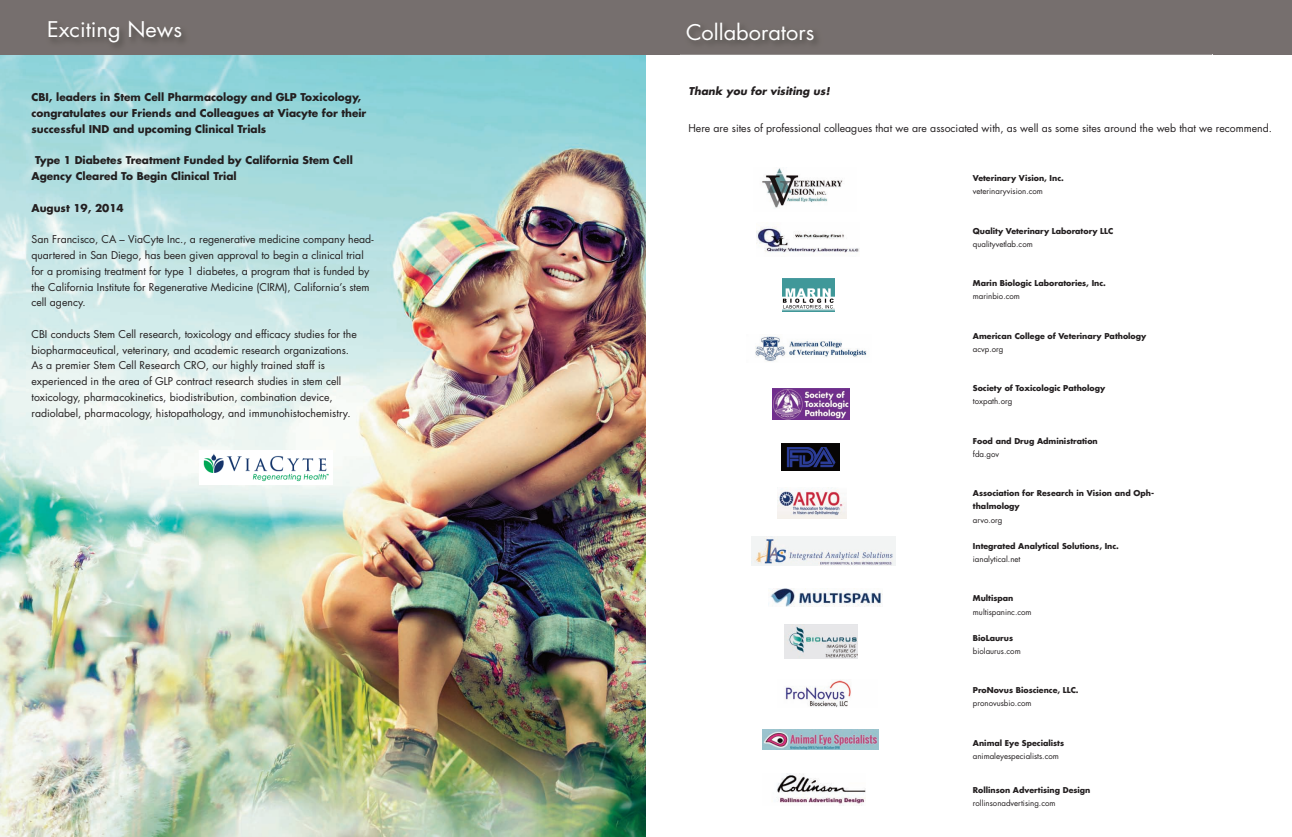
<style>
.page{position:relative;width:1292px;height:837px;background:#fff}
.page>*{position:absolute;margin:0;border:0;box-sizing:border-box;transform-origin:0 0}
.t1{font:21px "Futura";color:#fff;scale:1.04 1}
.t2{font:10.5px/15.8px "Futura";color:#231f20}
.t3{font:700 10.5px/15.8px "Futura";color:#231f20}
.t4{font:italic 700 10.5px "Futura";color:#231f20}
.t5{font:700 7.88px/13.1px "Futura";color:#231f20}
.t6{font:7.88px "Futura";color:#231f20}
</style>
<div class="page">
<img style="left:0;top:55px;width:646px;height:782px">
<div style="left:0;top:0;width:1292px;height:55px;background:#766f6e"></div>
<img style="left:41px;top:25px;width:532px;height:43px">
<img style="left:199px;top:450px;width:134px;height:34px">
<img style="left:680px;top:27px;width:532px;height:28px">
<img style="left:756px;top:227px;width:103px;height:26px">
<img style="left:782px;top:279px;width:52px;height:32px">
<img style="left:777px;top:774px;width:88px;height:30px">
<img style="left:762px;top:168px;width:81px;height:40px">
<img style="left:781px;top:443px;width:58px;height:27px">
<img style="left:755px;top:336px;width:112px;height:26px">
<img style="left:777px;top:487px;width:69px;height:31px">
<img style="left:751px;top:537px;width:144px;height:28px">
<img style="left:768px;top:589px;width:114px;height:17px">
<img style="left:784px;top:624px;width:73px;height:35px">
<img style="left:785px;top:680px;width:66px;height:27px">
<img style="left:763px;top:729px;width:116px;height:20px">
<img style="left:772px;top:388px;width:77px;height:31px">
<h1 class="t1" style="left:47px;top:15px;width:131px">Exciting News</h1>
<p class="t3" style="left:32px;top:89px;width:336px">CBI, leaders in Stem Cell Pharmacology and GLP Toxicology, congratulates our Friends and Colleagues at Viacyte for their successful IND and upcoming Clinical Trials</p>
<p class="t3" style="left:32px;top:152px;width:323px;text-indent:4px">Type 1 Diabetes Treatment Funded by California Stem Cell<br>Agency Cleared To Begin Clinical Trial</p>
<p class="t3" style="left:32px;top:199px;width:94px">August 19, 2014</p>
<p class="t2" style="left:32px;top:231px;width:343px">San Francisco, CA – ViaCyte Inc., a regenerative medicine company head&shy;quartered in San Diego, has been given approval to begin a clinical trial for a promising treatment for type 1 diabetes, a program that is funded by the California Institute for Regenerative Medicine (CIRM), California’s stem cell agency.</p>
<p class="t2" style="left:32px;top:326px;width:327px">CBI conducts Stem Cell research, toxicology and efficacy studies for the biopharmaceutical, veterinary, and academic research organizations.<br>As a premier Stem Cell Research CRO, our highly trained staff is experienced in the area of GLP contract research studies in stem cell toxicology, pharmacokinetics, biodistribution, combination device, radiolabel, pharmacology, histopathology, and immunohistochemistry.</p>
<h1 class="t1" style="left:686px;top:17px;width:125px">Collaborators</h1>
<p class="t4" style="left:688px;top:84px;width:143px">Thank you for visiting us!</p>
<p class="t2" style="left:688px;top:120px;width:585px">Here are sites of professional colleagues that we are associated with, as well as some sites around the web that we recommend.</p>
<p class="t5" style="left:973px;top:171px;width:92px">Veterinary Vision, Inc.</p>
<p class="t6" style="left:973px;top:186px;width:72px">veterinaryvision.com</p>
<p class="t5" style="left:973px;top:224px;width:142px">Quality Veterinary Laboratory LLC</p>
<p class="t6" style="left:973px;top:238px;width:61px">qualityvetlab.com</p>
<p class="t5" style="left:973px;top:276px;width:134px">Marin Biologic Laboratories, Inc.</p>
<p class="t6" style="left:973px;top:291px;width:49px">marinbio.com</p>
<p class="t5" style="left:973px;top:329px;width:175px">American College of Veterinary Pathology</p>
<p class="t6" style="left:973px;top:343px;width:32px">acvp.org</p>
<p class="t5" style="left:973px;top:381px;width:134px">Society of Toxicologic Pathology</p>
<p class="t6" style="left:973px;top:396px;width:41px">toxpath.org</p>
<p class="t5" style="left:973px;top:434px;width:126px">Food and Drug Administration</p>
<p class="t6" style="left:973px;top:448px;width:28px">fda.gov</p>
<p class="t5" style="left:973px;top:486px;width:183px">Association for Research in Vision and Oph&shy;thalmology</p>
<p class="t6" style="left:973px;top:514px;width:31px">arvo.org</p>
<p class="t5" style="left:973px;top:539px;width:148px">Integrated Analytical Solutions, Inc.</p>
<p class="t6" style="left:973px;top:553px;width:49px">ianalytical.net</p>
<p class="t5" style="left:973px;top:591px;width:42px">Multispan</p>
<p class="t6" style="left:973px;top:606px;width:60px">multispaninc.com</p>
<p class="t5" style="left:973px;top:631px;width:42px">BioLaurus</p>
<p class="t6" style="left:973px;top:645px;width:49px">biolaurus.com</p>
<p class="t5" style="left:973px;top:683px;width:107px">ProNovus Bioscience, LLC.</p>
<p class="t6" style="left:973px;top:698px;width:60px">pronovusbio.com</p>
<p class="t5" style="left:973px;top:736px;width:93px">Animal Eye Specialists</p>
<p class="t6" style="left:973px;top:750px;width:87px">animaleyespecialists.com</p>
<p class="t5" style="left:973px;top:783px;width:119px">Rollinson Advertising Design</p>
<p class="t6" style="left:973px;top:797px;width:84px">rollinsonadvertising.com</p>
</div>
